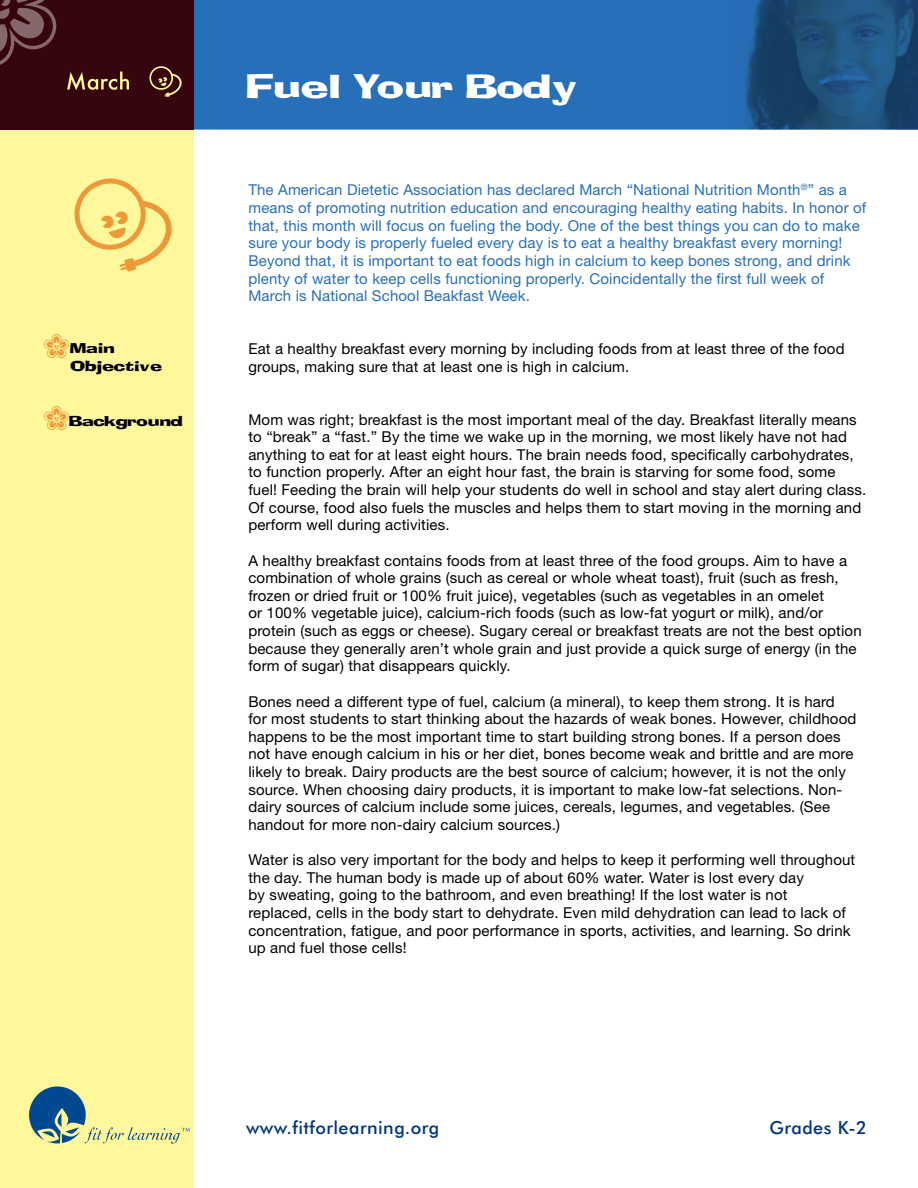
<style>
.page{position:relative;width:918px;height:1188px;background:#fff}
.page>*{position:absolute;margin:0;border:0;box-sizing:border-box;transform-origin:0 0}
.t1{font:31.5px "Blox Extended";color:#fff}
.t2{font:30px "The Kids";color:#ec9a37}
.t3{font:500 18px "Futura BT";letter-spacing:.025em;color:#00377b}
.t4{font:15px/17.5px "Helvetica Neue";letter-spacing:.01em;color:#000}
.t5{font:15px/17.7px "Helvetica Neue";letter-spacing:.01em;color:#276fb8}
.t6{font:13.5px/17.7px "Blox Extended";letter-spacing:.01em;color:#000}
</style>
<div class="page">
<div style="left:187px;top:0;width:731px;height:130px;background:#276fb8"></div>
<div style="left:0;top:128px;width:193px;height:1060px;background:#fff79b"></div>
<div style="left:0;top:0;width:193px;height:129px;background:#36050d"></div>
<svg style="left:0;top:0;width:56px;height:65px"></svg>
<svg style="left:67px;top:72px;width:62px;height:18px"></svg>
<svg style="left:149px;top:66px;width:33px;height:31px"></svg>
<img style="left:729px;top:0;width:189px;height:130px">
<svg style="left:29px;top:1086px;width:161px;height:58px"></svg>
<svg style="left:74px;top:178px;width:98px;height:94px"></svg>
<h2 class="t2" style="left:43px;top:330px;width:28px">‘</h2>
<p class="t6" style="left:70px;top:341px;width:94px">Main<br>Objective</p>
<h2 class="t2" style="left:43px;top:402px;width:28px">‘</h2>
<p class="t6" style="left:70px;top:413px;width:115px">Background</p>
<h1 class="t1" style="left:248px;top:66px;width:331px">Fuel Your Body</h1>
<p class="t5" style="left:248px;top:181px;width:619px">The American Dietetic Association has declared March “National Nutrition Month<sup>®</sup>” as a means of promoting nutrition education and encouraging healthy eating habits. In honor of that, this month will focus on fueling the body. One of the best things you can do to make sure your body is properly fueled every day is to eat a healthy breakfast every morning!<br>Beyond that, it is important to eat foods high in calcium to keep bones strong, and drink plenty of water to keep cells functioning properly. Coincidentally the first full week of March is National School Beakfast Week.</p>
<p class="t4" style="left:248px;top:340px;width:598px">Eat a healthy breakfast every morning by including foods from at least three of the food groups, making sure that at least one is high in calcium.</p>
<p class="t4" style="left:248px;top:410px;width:619px">Mom was right; breakfast is the most important meal of the day. Breakfast literally means to “break” a “fast.” By the time we wake up in the morning, we most likely have not had anything to eat for at least eight hours. The brain needs food, specifically carbohydrates, to function properly. After an eight hour fast, the brain is starving for some food, some fuel! Feeding the brain will help your students do well in school and stay alert during class.<br>Of course, food also fuels the muscles and helps them to start moving in the morning and perform well during activities.</p>
<p class="t4" style="left:248px;top:551px;width:615px">A healthy breakfast contains foods from at least three of the food groups. Aim to have a combination of whole grains (such as cereal or whole wheat toast), fruit (such as fresh, frozen or dried fruit or 100% fruit juice), vegetables (such as vegetables in an omelet<br>or 100% vegetable juice), calcium-rich foods (such as low-fat yogurt or milk), and/or protein (such as eggs or cheese). Sugary cereal or breakfast treats are not the best option because they generally aren’t whole grain and just provide a quick surge of energy (in the form of sugar) that disappears quickly.</p>
<p class="t4" style="left:248px;top:692px;width:610px">Bones need a different type of fuel, calcium (a mineral), to keep them strong. It is hard for most students to start thinking about the hazards of weak bones. However, childhood happens to be the most important time to start building strong bones. If a person does not have enough calcium in his or her diet, bones become weak and brittle and are more likely to break. Dairy products are the best source of calcium; however, it is not the only source. When choosing dairy products, it is important to make low-fat selections. Non&shy;dairy sources of calcium include some juices, cereals, legumes, and vegetables. (See handout for more non-dairy calcium sources.)</p>
<p class="t4" style="left:248px;top:851px;width:608px">Water is also very important for the body and helps to keep it performing well throughout the day. The human body is made up of about 60% water. Water is lost every day<br>by sweating, going to the bathroom, and even breathing! If the lost water is not<br>replaced, cells in the body start to dehydrate. Even mild dehydration can lead to lack of concentration, fatigue, and poor performance in sports, activities, and learning. So drink up and fuel those cells!</p>
<p class="t3" style="left:246px;top:1117px;width:195px">www.fitforlearning.org</p>
<p class="t3" style="left:770px;top:1117px;width:99px">Grades K-2</p>
</div>
